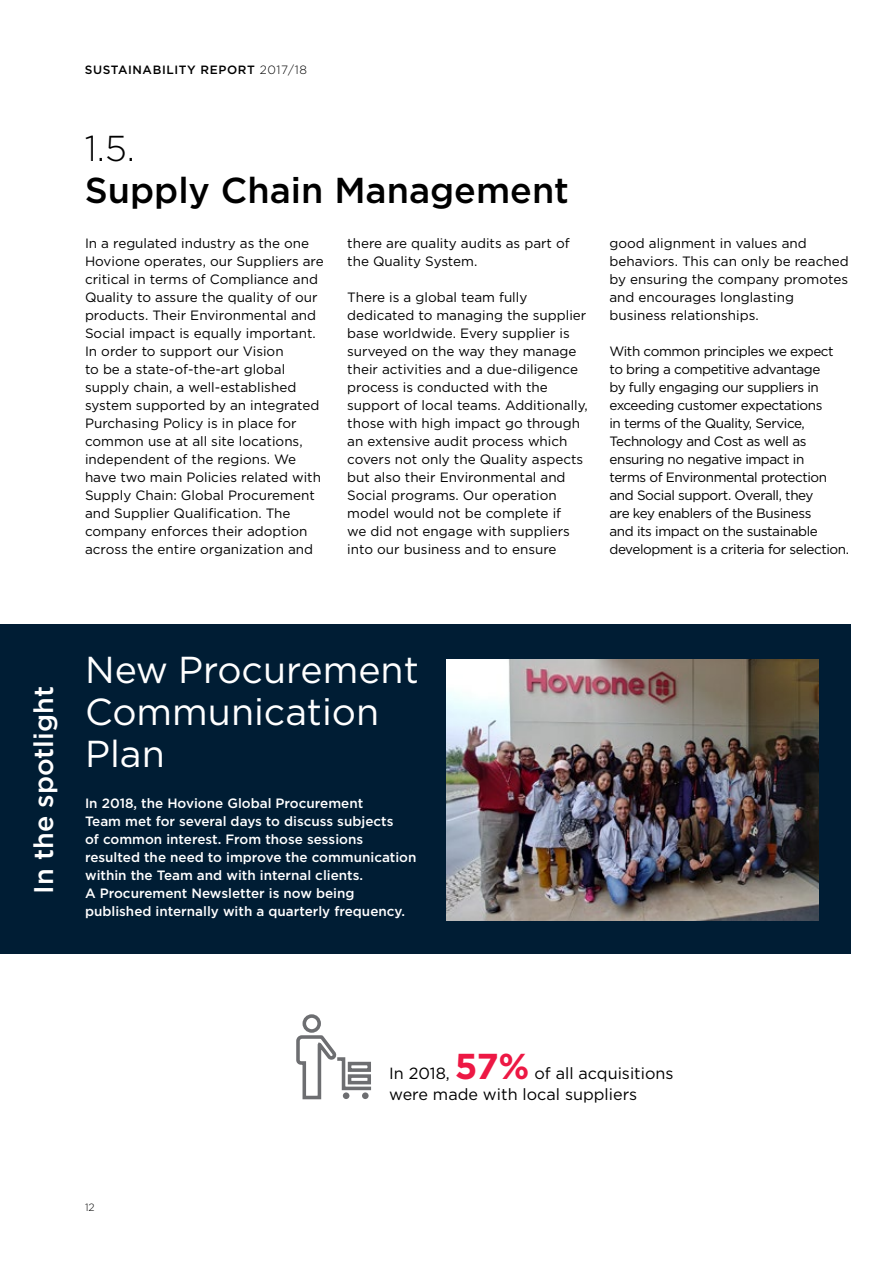
<style>
.page{position:relative;width:893px;height:1263px;background:#fff}
.page>*{position:absolute;margin:0;border:0;box-sizing:border-box;transform-origin:0 0}
.t1{font:37.5px/42px "Gotham";color:#fff}
.t2{font:500 36px "Gotham";color:#000}
.t3{font:300 36px "Gotham";color:#000}
.t4{font:500 27px "Gotham";color:#fff}
.t5{font:16.2px/21.6px "Gotham";color:#000}
.t6{font:13.5px/18px "Gotham";color:#000}
.t7{font:13.5px/18px "Gotham";letter-spacing:-.03em;color:#000}
.t8{font:500 13.5px/18px "Gotham";color:#fff}
.t9{font:500 12px "Gotham";letter-spacing:.05em;color:#000}
.t10{font:300 10.5px "Gotham";color:#000}
.s1{font-weight:300}
.s2{font-weight:700;font-size:36px;color:#ed1844}
</style>
<div class="page">
<div style="left:302px;top:1014px;width:19px;height:19px;border:4px solid #6d6e71;border-radius:50%"></div>
<svg style="left:296px;top:1035px;width:76px;height:65px"></svg>
<div style="left:343px;top:1092px;width:6px;height:7px;background:#6d6e71;border-radius:50%"></div>
<div style="left:362px;top:1092px;width:7px;height:7px;background:#6d6e71;border-radius:50%"></div>
<div style="left:348px;top:1074px;width:23px;height:10px;border:4px solid #6d6e71"></div>
<div style="left:348px;top:1062px;width:23px;height:10px;border:4px solid #6d6e71"></div>
<div style="left:0;top:624px;width:850px;height:330px;background:#001d34"></div>
<img style="left:447px;top:659px;width:371px;height:262px">
<p class="t9" style="left:85px;top:62px;width:224px">SUSTAINABILITY REPORT <span class="s1">2017/18</span></p>
<h2 class="t3" style="left:85px;top:125px;width:52px">1.5.</h2>
<h2 class="t2" style="left:85px;top:167px;width:486px">Supply Chain Management</h2>
<p class="t6" style="left:347px;top:234px;width:224px">there are quality audits as part of the Quality System.</p>
<p class="t6" style="left:347px;top:288px;width:242px">There is a global team fully dedicated to managing the supplier base worldwide. Every supplier is surveyed on the way they manage their activities and a due-diligence process is conducted with the support of local teams. Additionally, those with high impact go through an extensive audit process which covers not only the Quality aspects but also their Environmental and<br>Social programs. Our operation model would not be complete if<br>we did not engage with suppliers into our business and to ensure</p>
<p class="t6" style="left:85px;top:234px;width:240px">In a regulated industry as the one Hovione operates, our Suppliers are critical in terms of Compliance and Quality to assure the quality of our products. Their Environmental and Social impact is equally important.<br>In order to support our Vision<br>to be a state-of-the-art global supply chain, a well-established system supported by an integrated Purchasing Policy is in place for common use at all site locations, independent of the regions. We have two main Policies related with Supply Chain: Global Procurement and Supplier Qualification. The company enforces their adoption across the entire organization and</p>
<p class="t6" style="left:609px;top:234px;width:241px">good alignment in values and behaviors. This can only be reached by ensuring the company promotes and encourages longlasting business relationships.</p>
<p class="t7" style="left:609px;top:342px;width:241px">With common principles we expect to bring a competitive advantage<br>by fully engaging our suppliers in exceeding customer expectations<br>in terms of the Quality, Service, Technology and Cost as well as ensuring no negative impact in<br>terms of Environmental protection and Social support. Overall, they<br>are key enablers of the Business<br>and its impact on the sustainable development is a criteria for selection.</p>
<h3 class="t4" style="left:26px;top:893px;width:209px;rotate:-90deg">In the spotlight</h3>
<h1 class="t1" style="left:85px;top:648px;width:335px">New Procurement<br>Communication<br>Plan</h1>
<p class="t8" style="left:85px;top:794px;width:333px">In 2018, the Hovione Global Procurement<br>Team met for several days to discuss subjects<br>of common interest. From those sessions resulted the need to improve the communication within the Team and with internal clients.<br>A Procurement Newsletter is now being published internally with a quarterly frequency.</p>
<p class="t10" style="left:85px;top:1201px;width:11px">12</p>
<p class="t5" style="left:389px;top:1062px;width:286px">In 2018, <span class="s2">57%</span> of all acquisitions were made with local suppliers</p>
</div>
